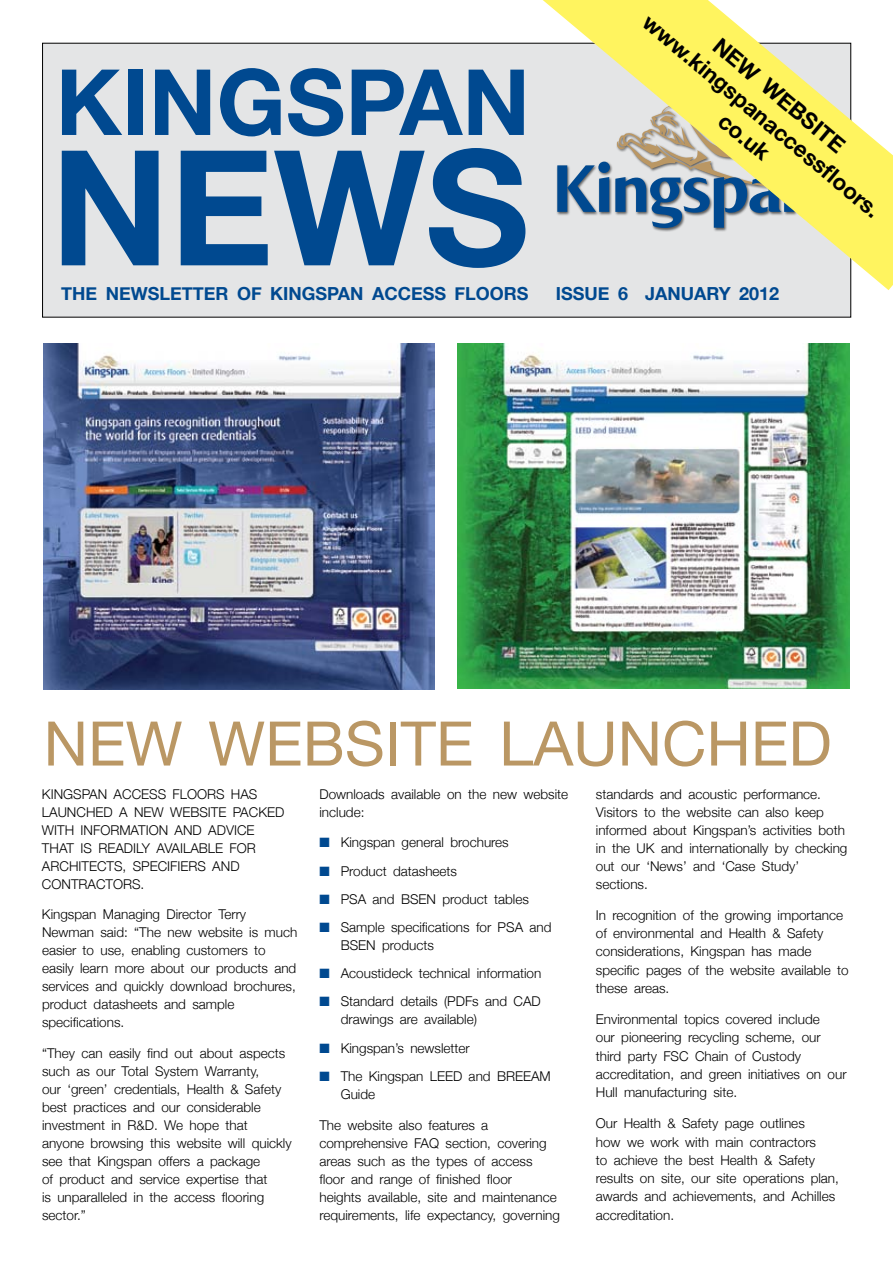
<style>
.page{position:relative;width:893px;height:1263px;background:#fff}
.page>*{position:absolute;margin:0;border:0;box-sizing:border-box;transform-origin:0 0}
.t1{font:700 160.5px "Helvetica Neue";color:#004990}
.t2{font:700 91.5px "Helvetica Neue";color:#004990}
.t3{font:61.5px "Helvetica Neue";color:#ba9764}
.t4{font:700 22.5px/27px "Helvetica Neue";color:#000;text-align:center}
.t5{font:700 18px "Helvetica Neue";color:#004990}
.t6{font:300 13.5px/18px "Helvetica Neue";color:#000}
.s1{color:#004990}
</style>
<div class="page">
<div style="left:43px;top:43px;width:808px;height:274px;background:#e4e5e6"></div>
<img style="left:44px;top:343px;width:391px;height:347px">
<img style="left:457px;top:343px;width:392px;height:346px">
<svg style="left:520px;top:0;width:373px;height:291px"></svg>
<h3 class="t4" style="left:672px;top:-13px;width:304px;rotate:40deg">NEW WEBSITE www.kingspanaccessfl oors. co.uk</h3>
<h2 class="t2" style="left:56px;top:46px;width:476px">KINGSPAN</h2>
<h1 class="t1" style="left:51px;top:109px;width:480px">NEWS</h1>
<h3 class="t5" style="left:61px;top:282px;width:469px">THE NEWSLETTER OF KINGSPAN ACCESS FLOORS</h3>
<h3 class="t5" style="left:556px;top:282px;width:225px">ISSUE 6 JANUARY 2012</h3>
<h3 class="t3" style="left:44px;top:707px;width:790px">NEW WEBSITE LAUNCHED</h3>
<p class="t6" style="left:42px;top:785px;width:244px">Kingspan Access Floors has launched a new website packed with information and advice that is readily available for architects, specifiers and contractors.</p>
<p class="t6" style="left:42px;top:905px;width:257px">Kingspan Managing Director Terry Newman said: “The new website is much easier to use, enabling customers to easily learn more about our products and services and quickly download brochures, product datasheets and sample specifications.</p>
<p class="t6" style="left:42px;top:1044px;width:251px">“They can easily find out about aspects such as our Total System Warranty,<br>our ‘green’ credentials, Health &amp; Safety best practices and our considerable investment in R&amp;D. We hope that anyone browsing this website will quickly see that Kingspan offers a package<br>of product and service expertise that<br>is unparalleled in the access flooring sector.”</p>
<p class="t6" style="left:319px;top:784px;width:250px">Downloads available on the new website include:</p>
<p class="t6" style="left:319px;top:833px;width:191px"><span class="s1">■</span> Kingspan general brochures</p>
<p class="t6" style="left:319px;top:861px;width:139px"><span class="s1">■</span> Product datasheets</p>
<p class="t6" style="left:319px;top:890px;width:21px"><span class="s1">■</span> PSA</p>
<p class="t6" style="left:373px;top:890px;width:38px">and BSEN</p>
<p class="t6" style="left:442px;top:890px;width:88px">product tables</p>
<p class="t6" style="left:319px;top:918px;width:234px"><span class="s1">■</span> Sample specifications for PSA and<br>BSEN</p>
<p class="t6" style="left:382px;top:936px;width:53px">products</p>
<p class="t6" style="left:319px;top:964px;width:223px"><span class="s1">■</span> Acoustideck technical information</p>
<p class="t6" style="left:341px;top:992px;width:183px;text-indent:-21px"><span class="s1">■</span> Standard details (PD Fs and CAD drawings are available)</p>
<p class="t6" style="left:319px;top:1038px;width:152px"><span class="s1">■</span> Kingspan’s newsletter</p>
<p class="t6" style="left:319px;top:1067px;width:120px"><span class="s1">■</span> The Kingspan LEED</p>
<p class="t6" style="left:469px;top:1067px;width:39px">and BREEAM</p>
<p class="t6" style="left:319px;top:1085px;width:57px">Guide</p>
<p class="t6" style="left:319px;top:1115px;width:242px">The website also features a comprehensive FAQ section, covering areas such as the types of access floor and range of finished floor<br>heights available, site and maintenance requirements, life expectancy, governing</p>
<p class="t6" style="left:596px;top:784px;width:253px">standards and acoustic performance.<br>Visitors to the website can also keep informed about Kingspan’s activities both in the UK and internationally by checking out our ‘News’ and ‘Case Study’ sections.</p>
<p class="t6" style="left:596px;top:906px;width:254px">In recognition of the growing importance of environmental and Health &amp; Safety considerations, Kingspan has made specific pages of the website available to these areas.</p>
<p class="t6" style="left:596px;top:1010px;width:252px">Environmental topics covered include<br>our pioneering recycling scheme, our third party FSC Chain of Custody accreditation, and green initiatives on our Hull manufacturing site.</p>
<p class="t6" style="left:596px;top:1114px;width:245px">Our Health &amp; Safety page outlines<br>how we work with main contractors<br>to achieve the best Health &amp; Safety results on site, our site operations plan, awards and achievements, and Achilles accreditation.</p>
</div>
